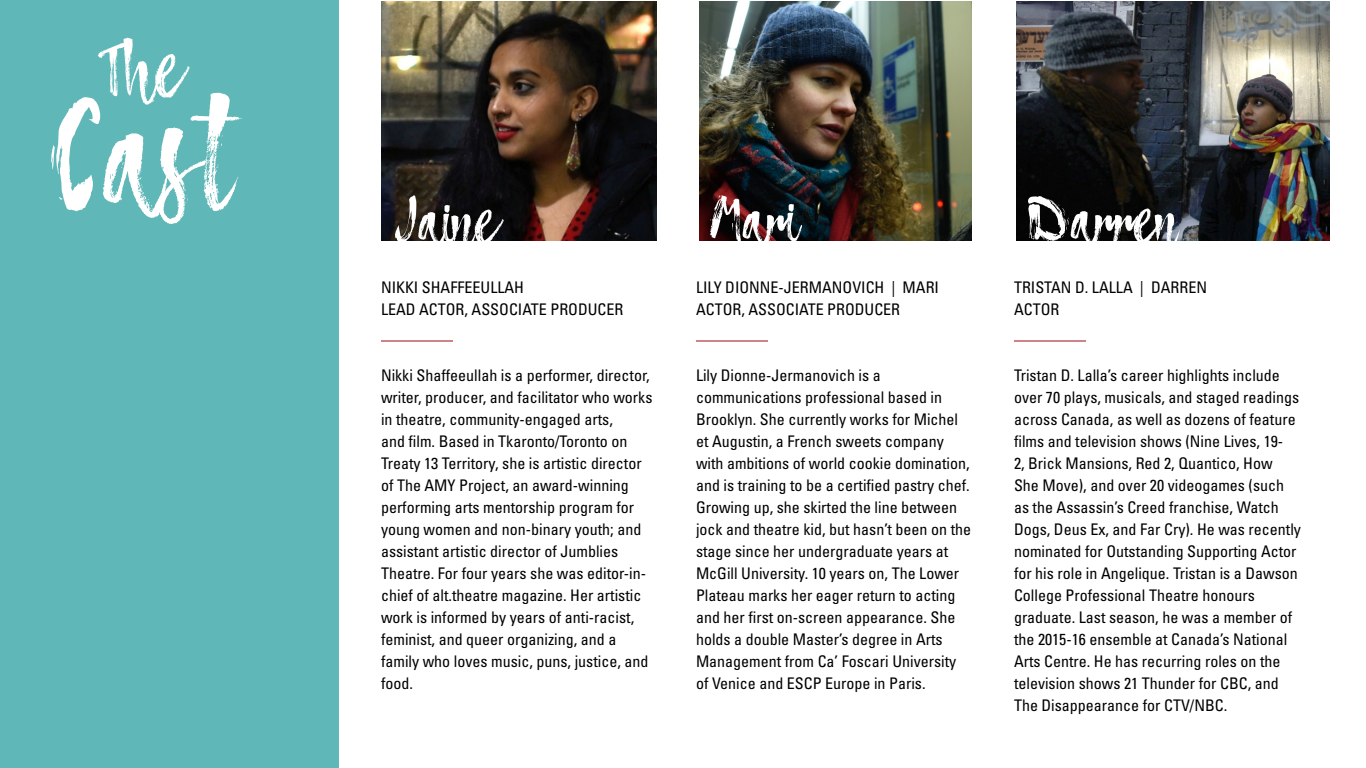
<style>
.page{position:relative;width:1366px;height:768px;background:#fff}
.page>*{position:absolute;margin:0;border:0;box-sizing:border-box;transform-origin:0 0}
.t1{font:151.8px "Atmosphere Script Typeface";color:#fff;scale:.94 1}
.t2{font:75.9px "Atmosphere Script Typeface";color:#fff;scale:.94 1}
.t3{font:60px "Atmosphere Script Typeface";color:#fff}
.t4{font:condensed 16px/22px "Univers LT Std";color:#000}
</style>
<div class="page">
<hr style="left:381px;top:340px;width:72px;height:2px;background:#9e0b0f">
<hr style="left:696px;top:340px;width:72px;height:2px;background:#9e0b0f">
<hr style="left:1014px;top:340px;width:72px;height:2px;background:#9e0b0f">
<img style="left:1016px;top:1px;width:314px;height:240px">
<img style="left:699px;top:1px;width:273px;height:240px">
<img style="left:381px;top:1px;width:276px;height:240px">
<div style="left:0;top:0;width:339px;height:768px;background:#5fb7b8"></div>
<h2 class="t2" style="left:98px;top:20px;width:89px">The</h2>
<h1 class="t1" style="left:51px;top:60px;width:194px">Cast</h1>
<h3 class="t3" style="left:395px;top:183px;width:102px">Jaine</h3>
<h3 class="t3" style="left:710px;top:182px;width:87px">Mari</h3>
<h3 class="t3" style="left:1028px;top:182px;width:152px">Darren</h3>
<p class="t4" style="left:381px;top:276px;width:244px">NIKKI SHAFFEEULLAH<br>LEAD ACTOR, ASSOCIATE PRODUCER</p>
<p class="t4" style="left:381px;top:364px;width:273px">Nikki Shaffeeullah is a performer, director, writer, producer, and facilitator who works in theatre, community-engaged arts,<br>and film. Based in Tkaronto/Toronto on Treaty 13 Territory, she is artistic director of The AMY Project, an award-winning performing arts mentorship program for young women and non-binary youth; and assistant artistic director of Jumblies Theatre. For four years she was editor-in&shy;chief of alt.theatre magazine. Her artistic work is informed by years of anti-racist, feminist, and queer organizing, and a family who loves music, puns, justice, and food.</p>
<p class="t4" style="left:696px;top:276px;width:245px">LILY DIONNE-JERMANOVICH | MARI<br>ACTOR, ASSOCIATE PRODUCER</p>
<p class="t4" style="left:696px;top:364px;width:277px">Lily Dionne-Jermanovich is a communications professional based in Brooklyn. She currently works for Michel et Augustin, a French sweets company with ambitions of world cookie domination, and is training to be a certified pastry chef.<br>Growing up, she skirted the line between jock and theatre kid, but hasn’t been on the stage since her undergraduate years at McGill University. 10 years on, The Lower Plateau marks her eager return to acting and her first on-screen appearance. She holds a double Master’s degree in Arts Management from Ca’ Foscari University of Venice and ESCP Europe in Paris.</p>
<p class="t4" style="left:1014px;top:276px;width:195px">TRISTAN D. LALLA | DARREN<br>ACTOR</p>
<p class="t4" style="left:1014px;top:364px;width:289px">Tristan D. Lalla’s career highlights include over 70 plays, musicals, and staged readings across Canada, as well as dozens of feature films and television shows (Nine Lives, 19-<br>2, Brick Mansions, Red 2, Quantico, How She Move), and over 20 videogames (such as the Assassin’s Creed franchise, Watch Dogs, Deus Ex, and Far Cry). He was recently nominated for Outstanding Supporting Actor for his role in Angelique. Tristan is a Dawson College Professional Theatre honours graduate. Last season, he was a member of the 2015-16 ensemble at Canada’s National Arts Centre. He has recurring roles on the television shows 21 Thunder for CBC, and The Disappearance for CTV/NBC.</p>
</div>
